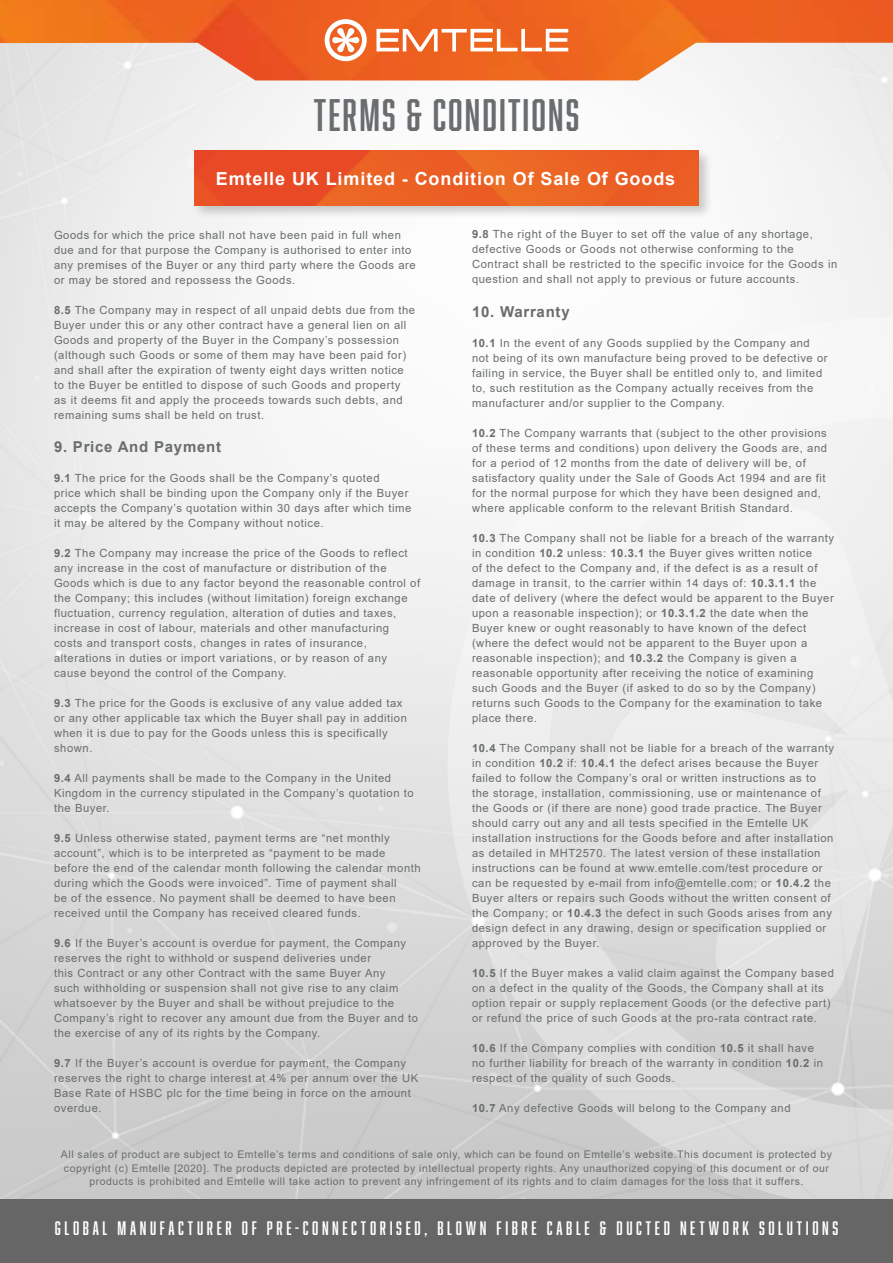
<style>
.page{position:relative;width:893px;height:1263px;background:#fff}
.page>*{position:absolute;margin:0;border:0;box-sizing:border-box;transform-origin:0 0}
.t1{font:42px "Abolition";letter-spacing:.05em;color:#696d6f}
.t2{font:18px "Abolition";letter-spacing:.205em;color:#fff}
.t3{font:700 18px "Arial";letter-spacing:.05em;color:#fff}
.t4{font:700 15px "Arial";letter-spacing:.05em;color:#696d6f}
.t5{font:11.25px/15px "Arial";letter-spacing:.05em;color:#696d6f}
.t6{font:10.5px/13.5px "Arial";letter-spacing:.05em;color:#696d6f;text-align:center}
.s1{font-weight:700}
</style>
<div class="page">
<img style="left:0;top:80px;width:893px;height:1120px">
<img style="left:0;top:0;width:893px;height:80px">
<svg style="left:448px;top:317px;width:445px;height:883px"></svg>
<div style="left:0;top:1200px;width:893px;height:63px;background:#666"></div>
<svg style="left:325px;top:19px;width:42px;height:42px"></svg>
<svg style="left:376px;top:29px;width:192px;height:22px"></svg>
<div style="left:193px;top:149px;width:520px;height:71px;background:#000;opacity:.2"></div>
<img style="left:195px;top:151px;width:503px;height:54px">
<h1 class="t1" style="left:314px;top:91px;width:267px">TERMS &amp; CONDITIONS</h1>
<h2 class="t3" style="left:216px;top:166px;width:461px">Emtelle UK Limited - Condition Of Sale Of Goods</h2>
<p class="t5" style="left:54px;top:227px;width:363px">Goods for which the price shall not have been paid in full when due and for that purpose the Company is authorised to enter into any premises of the Buyer or any third party where the Goods are or may be stored and repossess the Goods.</p>
<p class="t5" style="left:54px;top:302px;width:363px"><span class="s1">8.5</span> The Company may in respect of all unpaid debts due from the Buyer under this or any other contract have a general lien on all Goods and property of the Buyer in the Company’s possession (although such Goods or some of them may have been paid for) and shall after the expiration of twenty eight days written notice to the Buyer be entitled to dispose of such Goods and property as it deems fit and apply the proceeds towards such debts, and remaining sums shall be held on trust.</p>
<h3 class="t4" style="left:54px;top:436px;width:169px">9. Price And Payment</h3>
<p class="t5" style="left:54px;top:470px;width:359px"><span class="s1">9.1</span> The price for the Goods shall be the Company’s quoted<br>price which shall be binding upon the Company only if the Buyer accepts the Company’s quotation within 30 days after which time it may be altered by the Company without notice.</p>
<p class="t5" style="left:54px;top:545px;width:368px"><span class="s1">9.2</span> The Company may increase the price of the Goods to reflect any increase in the cost of manufacture or distribution of the Goods which is due to any factor beyond the reasonable control of the Company; this includes (without limitation) foreign exchange fluctuation, currency regulation, alteration of duties and taxes, increase in cost of labour, materials and other manufacturing costs and transport costs, changes in rates of insurance, alterations in duties or import variations, or by reason of any cause beyond the control of the Company.</p>
<p class="t5" style="left:54px;top:695px;width:355px"><span class="s1">9.3</span> The price for the Goods is exclusive of any value added tax or any other applicable tax which the Buyer shall pay in addition when it is due to pay for the Goods unless this is specifically shown.</p>
<p class="t5" style="left:54px;top:770px;width:361px"><span class="s1">9.4</span> All payments shall be made to the Company in the United<br>Kingdom in the currency stipulated in the Company’s quotation to the Buyer.</p>
<p class="t5" style="left:54px;top:830px;width:368px"><span class="s1">9.5</span> Unless otherwise stated, payment terms are “net monthly account”, which is to be interpreted as “payment to be made before the end of the calendar month following the calendar month during which the Goods were invoiced”. Time of payment shall<br>be of the essence. No payment shall be deemed to have been received until the Company has received cleared funds.</p>
<p class="t5" style="left:54px;top:935px;width:366px"><span class="s1">9.6</span> If the Buyer’s account is overdue for payment, the Company reserves the right to withhold or suspend deliveries under<br>this Contract or any other Contract with the same Buyer Any<br>such withholding or suspension shall not give rise to any claim whatsoever by the Buyer and shall be without prejudice to the Company’s right to recover any amount due from the Buyer and to the exercise of any of its rights by the Company.</p>
<p class="t5" style="left:54px;top:1055px;width:366px"><span class="s1">9.7</span> If the Buyer’s account is overdue for payment, the Company reserves the right to charge interest at 4% per annum over the UK Base Rate of HSBC plc for the time being in force on the amount overdue.</p>
<p class="t5" style="left:472px;top:227px;width:367px"><span class="s1">9.8</span> The right of the Buyer to set off the value of any shortage, defective Goods or Goods not otherwise conforming to the Contract shall be restricted to the specific invoice for the Goods in question and shall not apply to previous or future accounts.</p>
<h3 class="t4" style="left:472px;top:301px;width:99px">10. Warranty</h3>
<p class="t5" style="left:472px;top:335px;width:357px"><span class="s1">10.1</span> In the event of any Goods supplied by the Company and not being of its own manufacture being proved to be defective or failing in service, the Buyer shall be entitled only to, and limited to, such restitution as the Company actually receives from the manufacturer and/or supplier to the Company.</p>
<p class="t5" style="left:472px;top:425px;width:357px"><span class="s1">10.2</span> The Company warrants that (subject to the other provisions of these terms and conditions) upon delivery the Goods are, and for a period of 12 months from the date of delivery will be, of satisfactory quality under the Sale of Goods Act 1994 and are fit for the normal purpose for which they have been designed and, where applicable conform to the relevant British Standard.</p>
<p class="t5" style="left:472px;top:530px;width:364px"><span class="s1">10.3</span> The Company shall not be liable for a breach of the warranty in condition <span class="s1">10.2</span> unless: <span class="s1">10.3.1</span> the Buyer gives written notice<br>of the defect to the Company and, if the defect is as a result of damage in transit, to the carrier within 14 days of: <span class="s1">10.3.1.1</span> the date of delivery (where the defect would be apparent to the Buyer upon a reasonable inspection); or <span class="s1">10.3.1.2</span> the date when the Buyer knew or ought reasonably to have known of the defect (where the defect would not be apparent to the Buyer upon a reasonable inspection); and <span class="s1">10.3.2</span> the Company is given a reasonable opportunity after receiving the notice of examining such Goods and the Buyer (if asked to do so by the Company) returns such Goods to the Company for the examination to take place there.</p>
<p class="t5" style="left:472px;top:740px;width:364px"><span class="s1">10.4</span> The Company shall not be liable for a breach of the warranty in condition <span class="s1">10.2</span> if: <span class="s1">10.4.1</span> the defect arises because the Buyer failed to follow the Company’s oral or written instructions as to the storage, installation, commissioning, use or maintenance of the Goods or (if there are none) good trade practice. The Buyer should carry out any and all tests specified in the Emtelle UK installation instructions for the Goods before and after installation as detailed in MHT2570. The latest version of these installation instructions can be found at www.emtelle.com/test procedure or can be requested by e-mail from info@emtelle.com; or <span class="s1">10.4.2</span> the Buyer alters or repairs such Goods without the written consent of the Company; or <span class="s1">10.4.3</span> the defect in such Goods arises from any design defect in any drawing, design or specification supplied or approved by the Buyer.</p>
<p class="t5" style="left:472px;top:965px;width:363px"><span class="s1">10.5</span> If the Buyer makes a valid claim against the Company based on a defect in the quality of the Goods, the Company shall at its option repair or supply replacement Goods (or the defective part) or refund the price of such Goods at the pro-rata contract rate.</p>
<p class="t5" style="left:472px;top:1040px;width:352px"><span class="s1">10.6</span> If the Company complies with condition <span class="s1">10.5</span> it shall have no further liability for breach of the warranty in condition <span class="s1">10.2</span> in respect of the quality of such Goods.</p>
<p class="t5" style="left:472px;top:1100px;width:320px"><span class="s1">10.7</span> Any defective Goods will belong to the Company and</p>
<p class="t6" style="left:61px;top:1148px;width:772px">All sales of product are subject to Emtelle’s terms and conditions of sale only, which can be found on Emtelle’s website.This document is protected by copyright (c) Emtelle [2020]. The products depicted are protected by intellectual property rights. Any unauthorized copying of this document or of our products is prohibited and Emtelle will take action to prevent any infringement of its rights and to claim damages for the loss that it suffers.</p>
<h2 class="t2" style="left:55px;top:1218px;width:785px">GLOBAL MANUFACTURER OF PRE-CONNECTORISED, BLOWN FIBRE CABLE &amp; DUCTED NETWORK SOLUTIONS</h2>
</div>
